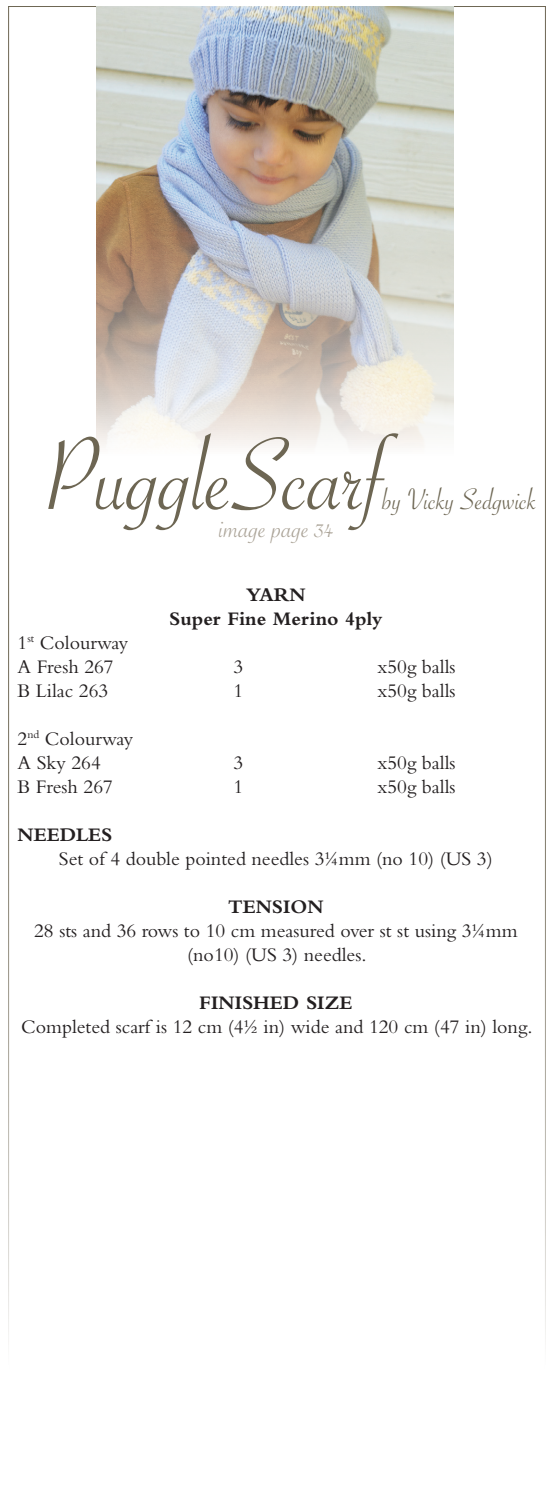
<style>
.page{position:relative;width:552px;height:1486px;background:#fff}
.page>*{position:absolute;margin:0;border:0;box-sizing:border-box;transform-origin:0 0}
.t1{font:110px "Savoye Let Plain";letter-spacing:-.01em;color:#6d6653}
.t2{font:31.8px "Savoye Let Plain";color:#6d6653}
.t3{font:31.8px "Savoye Let Plain";color:#aaa397}
.t4{font:20px/24px "Bembo Std";color:#231f20;text-align:center}
.t5{font:700 20px "Bembo Std";color:#231f20}
</style>
<div class="page">
<div style="left:8px;top:6px;width:538px;height:1372px;background:#fff;border:1px solid #6d6653"></div>
<img style="left:96px;top:7px;width:358px;height:439px">
<p class="t1" style="left:45px;top:403px;width:341px">PuggleScarf</p>
<p class="t2" style="left:383px;top:478px;width:156px">by Vicky Sedgwick</p>
<p class="t3" style="left:219px;top:506px;width:117px">image page 34</p>
<p class="t5" style="left:246px;top:583px;width:61px">YARN</p>
<p class="t5" style="left:169px;top:607px;width:215px">Super Fine Merino 4ply</p>
<p class="t4" style="left:18px;top:630px;width:112px">1<sup>st</sup> Colourway</p>
<p class="t4" style="left:18px;top:654px;width:98px">A Fresh 267</p>
<p class="t4" style="left:234px;top:654px;width:11px">3</p>
<p class="t4" style="left:378px;top:654px;width:79px">x50g balls</p>
<p class="t4" style="left:18px;top:678px;width:92px">B Lilac 263</p>
<p class="t4" style="left:234px;top:678px;width:11px">1</p>
<p class="t4" style="left:378px;top:678px;width:79px">x50g balls</p>
<p class="t4" style="left:18px;top:726px;width:117px">2<sup>nd</sup> Colourway</p>
<p class="t4" style="left:18px;top:750px;width:85px">A Sky 264</p>
<p class="t4" style="left:234px;top:750px;width:11px">3</p>
<p class="t4" style="left:378px;top:750px;width:79px">x50g balls</p>
<p class="t4" style="left:18px;top:774px;width:97px">B Fresh 267</p>
<p class="t4" style="left:234px;top:774px;width:11px">1</p>
<p class="t4" style="left:378px;top:774px;width:79px">x50g balls</p>
<p class="t5" style="left:18px;top:823px;width:96px">NEEDLES</p>
<p class="t4" style="left:59px;top:846px;width:435px">Set of 4 double pointed needles 3¼mm (no 10) (US 3)</p>
<p class="t5" style="left:228px;top:895px;width:97px">TENSION</p>
<p class="t4" style="left:34px;top:918px;width:485px">28 sts and 36 rows to 10 cm measured over st st using 3¼mm (no10) (US 3) needles.</p>
<p class="t5" style="left:199px;top:991px;width:155px">FINISHED SIZE</p>
<p class="t4" style="left:21px;top:1014px;width:513px">Completed scarf is 12 cm (4½ in) wide and 120 cm (47 in) long.</p>
</div>
